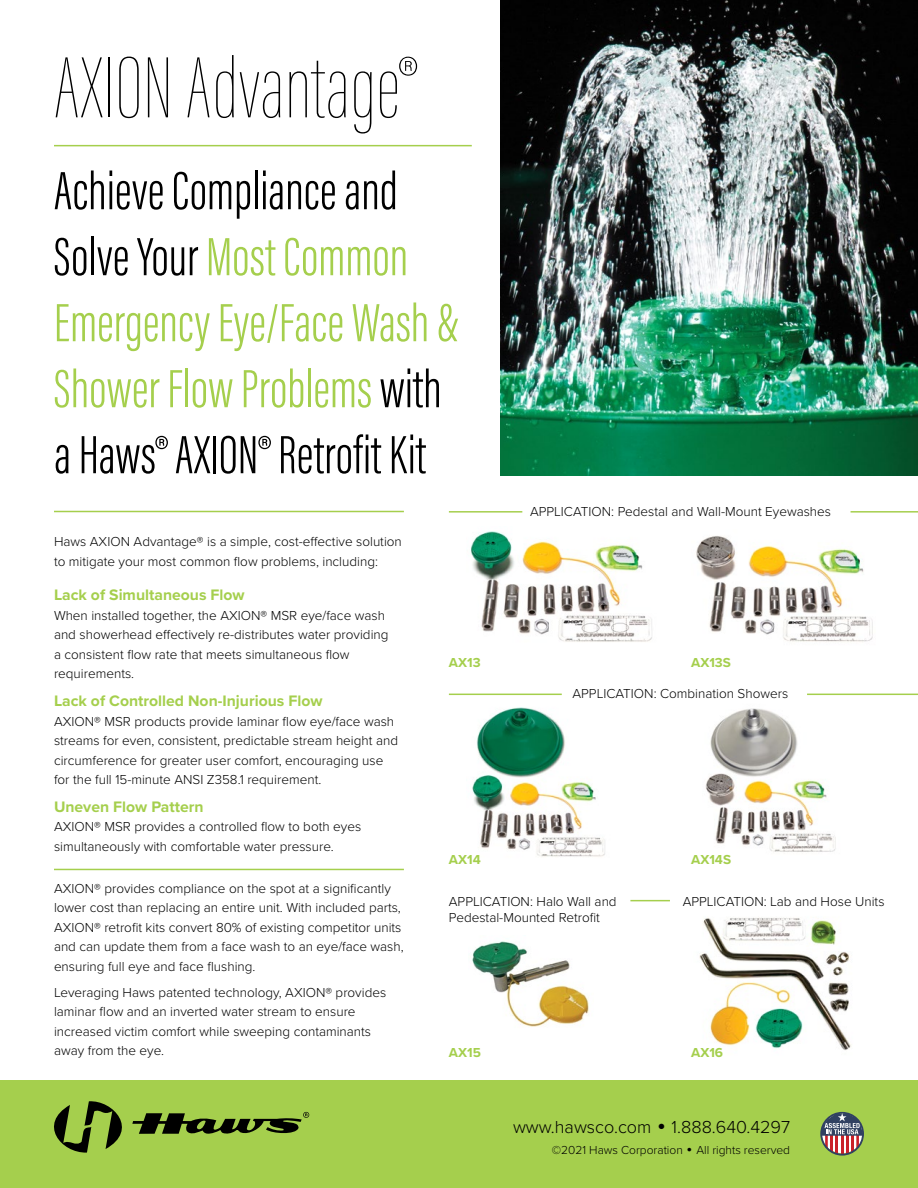
<style>
.page{position:relative;width:918px;height:1188px;background:#fff}
.page>*{position:absolute;margin:0;border:0;box-sizing:border-box;transform-origin:0 0}
.t1{font:100 90px "Acumin Pro Extra Cond";color:#000}
.t2{font:300 55.5px/66px "Acumin Pro Extra Cond";color:#000}
.t3{font:300 18px "Proxima Nova";color:#000}
.t4{font:700 15.75px "Proxima Nova";color:#a5cf4d}
.t5{font:300 13.5px/19.5px "Proxima Nova";color:#000}
.t6{font:700 13.5px "Proxima Nova";color:#a5cf4d}
.t7{font:300 12px "Proxima Nova";color:#000}
.s1{color:#a5cf4d}
.s2{font-family:"Century Gothic";font-weight:400}
</style>
<div class="page">
<img style="left:696px;top:536px;width:177px;height:106px">
<img style="left:470px;top:531px;width:182px;height:111px">
<img style="left:705px;top:708px;width:131px;height:144px">
<img style="left:472px;top:707px;width:133px;height:150px">
<img style="left:699px;top:917px;width:152px;height:133px">
<img style="left:472px;top:941px;width:117px;height:86px">
<hr style="left:54px;top:145px;width:418px;height:1px;background:#a5cf4d">
<hr style="left:449px;top:511px;width:73px;height:2px;background:#a5cf4d">
<hr style="left:851px;top:511px;width:67px;height:2px;background:#a5cf4d">
<hr style="left:449px;top:694px;width:113px;height:1px;background:#a5cf4d">
<hr style="left:630px;top:900px;width:40px;height:1px;background:#a5cf4d">
<hr style="left:807px;top:694px;width:111px;height:1px;background:#a5cf4d">
<hr style="left:54px;top:511px;width:350px;height:1px;background:#a5cf4d">
<div style="left:0;top:1080px;width:918px;height:108px;background:#a5cf4d"></div>
<svg style="left:821px;top:1113px;width:42px;height:40px"></svg>
<hr style="left:841px;top:1131px;width:2px;height:23px;background:#ca2129">
<hr style="left:836px;top:1131px;width:2px;height:23px;background:#ca2129">
<hr style="left:830px;top:1131px;width:3px;height:21px;background:#ca2129">
<hr style="left:851px;top:1131px;width:3px;height:21px;background:#ca2129">
<hr style="left:846px;top:1131px;width:3px;height:23px;background:#ca2129">
<div style="left:820px;top:1112px;width:44px;height:44px;border:2px solid #314161;border-radius:50%"></div>
<svg style="left:821px;top:1113px;width:43px;height:35px"></svg>
<svg style="left:54px;top:1101px;width:255px;height:52px"></svg>
<img style="left:500px;top:0;width:418px;height:475px">
<hr style="left:54px;top:869px;width:350px;height:1px;background:#a5cf4d">
<p class="t1" style="left:54px;top:35px;width:365px">AXION Advantage®</p>
<p class="t2" style="left:54px;top:158px;width:406px">Achieve Compliance and<br>Solve Your <span class="s1">Most Common<br>Emergency Eye/Face Wash &amp;<br>Shower Flow Problems</span> with a Haws® AXION® Retrofit Kit</p>
<p class="t5" style="left:530px;top:501px;width:303px">APPLICATION: Pedestal and Wall-Mount Eyewashes</p>
<p class="t5" style="left:54px;top:532px;width:349px">Haws AXION Advantage® is a simple, cost-effective solution to mitigate your most common flow problems, including:</p>
<p class="t4" style="left:54px;top:583px;width:192px">Lack of Simultaneous Flow</p>
<p class="t5" style="left:54px;top:605px;width:336px">When installed together, the AXION® MSR eye/face wash and showerhead effectively re-distributes water providing a consistent flow rate that meets simultaneous flow requirements.</p>
<p class="t4" style="left:54px;top:689px;width:270px">Lack of Controlled Non-Injurious Flow</p>
<p class="t5" style="left:54px;top:711px;width:346px">AXION® MSR products provide laminar flow eye/face wash streams for even, consistent, predictable stream height and circumference for greater user comfort, encouraging use for the full 15-minute ANSI Z358.1 requirement.</p>
<p class="t4" style="left:54px;top:795px;width:151px">Uneven Flow Pattern</p>
<p class="t5" style="left:54px;top:817px;width:309px">AXION® MSR provides a controlled flow to both eyes simultaneously with comfortable water pressure.</p>
<p class="t5" style="left:54px;top:878px;width:351px">AXION® provides compliance on the spot at a significantly lower cost than replacing an entire unit. With included parts, AXION® retrofit kits convert 80% of existing competitor units and can update them from a face wash to an eye/face wash, ensuring full eye and face flushing.</p>
<p class="t5" style="left:54px;top:982px;width:334px">Leveraging Haws patented technology, AXION® provides laminar flow and an inverted water stream to ensure increased victim comfort while sweeping contaminants away from the eye.</p>
<p class="t6" style="left:449px;top:652px;width:33px">AX13</p>
<p class="t6" style="left:449px;top:850px;width:33px">AX14</p>
<p class="t6" style="left:691px;top:652px;width:41px">AX13S</p>
<p class="t5" style="left:573px;top:683px;width:217px">APPLICATION: Combination Showers</p>
<p class="t6" style="left:691px;top:850px;width:41px">AX14S</p>
<p class="t5" style="left:449px;top:892px;width:169px;line-height:16.2px">APPLICATION: Halo Wall and<br>Pedestal-Mounted Retrofit</p>
<p class="t5" style="left:683px;top:891px;width:203px">APPLICATION: Lab and Hose Units</p>
<p class="t6" style="left:449px;top:1042px;width:34px">AX15</p>
<p class="t6" style="left:691px;top:1042px;width:34px">AX16</p>
<p class="t3" style="left:513px;top:1113px;width:279px">www.hawsco.com <span class="s2">•</span> 1.888.640.4297</p>
<p class="t7" style="left:552px;top:1141px;width:240px">©2021 Haws Corporation <span class="s2">•</span> All rights reserved</p>
</div>
